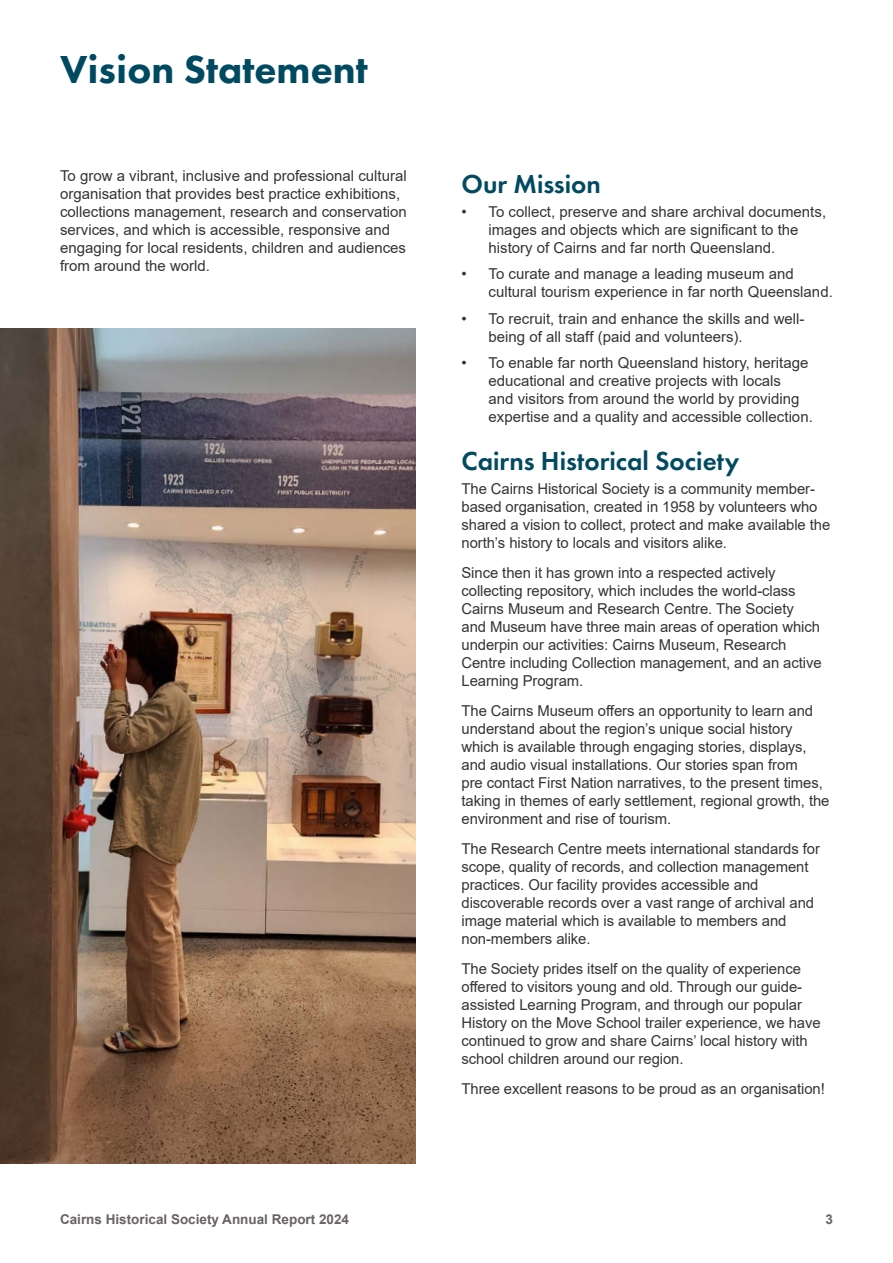
<style>
.page{position:relative;width:893px;height:1263px;background:#fff}
.page>*{position:absolute;margin:0;border:0;box-sizing:border-box;transform-origin:0 0}
.t1{font:800 40.5px "Futura PT";color:#004a61}
.t2{font:600 27px "Futura PT";color:#004a61}
.t3{font:15px/18px "Arial";letter-spacing:-.005em;color:#343433}
.t4{font:700 13.5px "Arial";color:#686363}
</style>
<div class="page">
<img style="left:0;top:328px;width:416px;height:835px">
<h1 class="t1" style="left:60px;top:45px;width:310px">Vision Statement</h1>
<p class="t3" style="left:60px;top:167px;width:348px">To grow a vibrant, inclusive and professional cultural organisation that provides best practice exhibitions, collections management, research and conservation services, and which is accessible, responsive and engaging for local residents, children and audiences from around the world.</p>
<h2 class="t2" style="left:461px;top:167px;width:141px">Our Mission</h2>
<p class="t3" style="left:488px;top:203px;width:339px;text-indent:-27px">• To collect, preserve and share archival documents, images and objects which are significant to the history of Cairns and far north Queensland.</p>
<p class="t3" style="left:488px;top:265px;width:346px;text-indent:-27px">• To curate and manage a leading museum and cultural tourism experience in far north Queensland.</p>
<p class="t3" style="left:488px;top:310px;width:317px;text-indent:-27px">• To recruit, train and enhance the skills and well&shy;being of all staff (paid and volunteers).</p>
<p class="t3" style="left:488px;top:354px;width:326px;text-indent:-27px">• To enable far north Queensland history, heritage educational and creative projects with locals<br>and visitors from around the world by providing expertise and a quality and accessible collection.</p>
<h2 class="t2" style="left:461px;top:444px;width:279px">Cairns Historical Society</h2>
<p class="t3" style="left:461px;top:480px;width:370px">The Cairns Historical Society is a community member&shy;based organisation, created in 1958 by volunteers who shared a vision to collect, protect and make available the north’s history to locals and visitors alike.</p>
<p class="t3" style="left:461px;top:564px;width:362px">Since then it has grown into a respected actively collecting repository, which includes the world-class Cairns Museum and Research Centre. The Society and Museum have three main areas of operation which underpin our activities: Cairns Museum, Research Centre including Collection management, and an active Learning Program.</p>
<p class="t3" style="left:461px;top:702px;width:370px">The Cairns Museum offers an opportunity to learn and understand about the region’s unique social history which is available through engaging stories, displays, and audio visual installations. Our stories span from<br>pre contact First Nation narratives, to the present times, taking in themes of early settlement, regional growth, the environment and rise of tourism.</p>
<p class="t3" style="left:461px;top:840px;width:360px">The Research Centre meets international standards for scope, quality of records, and collection management practices. Our facility provides accessible and discoverable records over a vast range of archival and image material which is available to members and non-members alike.</p>
<p class="t3" style="left:461px;top:960px;width:361px">The Society prides itself on the quality of experience offered to visitors young and old. Through our guide&shy;assisted Learning Program, and through our popular History on the Move School trailer experience, we have continued to grow and share Cairns’ local history with school children around our region.</p>
<p class="t3" style="left:461px;top:1080px;width:365px">Three excellent reasons to be proud as an organisation!</p>
<p class="t4" style="left:60px;top:1210px;width:291px">Cairns Historical Society Annual Report 2024</p>
<p class="t4" style="left:825px;top:1210px;width:9px">3</p>
</div>
